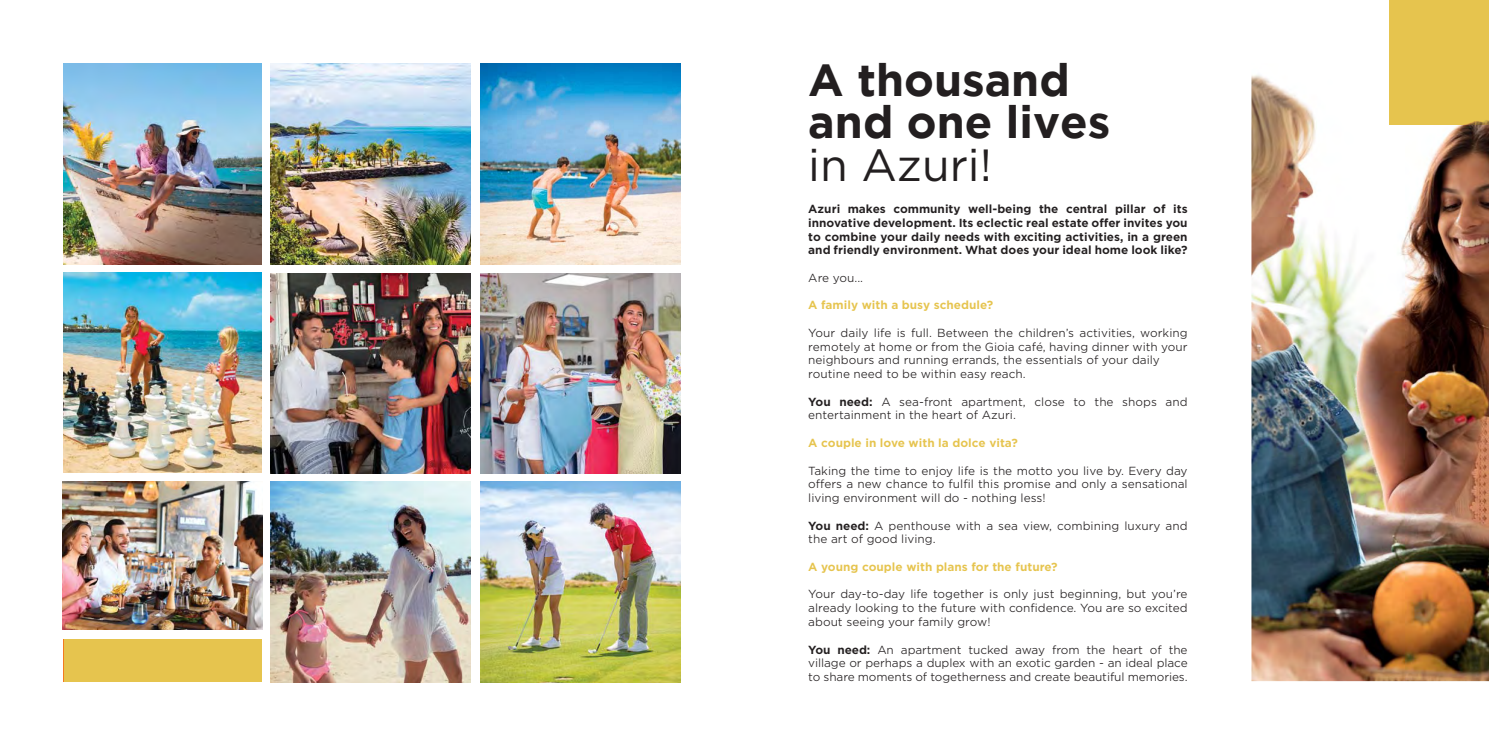
<style>
.page{position:relative;width:1489px;height:745px;background:#fff}
.page>*{position:absolute;margin:0;border:0;box-sizing:border-box;transform-origin:0 0}
.t1{font:700 45px/42.5px "Gotham";color:#231f20}
.t2{font:45px "Gotham";color:#231f20}
.t3{font:300 11.25px/13.8px "Gotham S Sm";color:#231f20}
.t4{font:700 11.25px/13.8px "Gotham S Sm";color:#231f20;text-align:justify}
.t5{font:700 11.25px "Gotham S Sm";color:#e6c44e}
.s1{font-weight:700}
</style>
<div class="page">
<img style="left:1251px;top:75px;width:237px;height:605px">
<img style="left:480px;top:481px;width:200px;height:200px">
<img style="left:64px;top:64px;width:197px;height:200px">
<img style="left:271px;top:64px;width:200px;height:200px">
<img style="left:480px;top:64px;width:200px;height:200px">
<img style="left:64px;top:272px;width:197px;height:200px">
<img style="left:271px;top:273px;width:200px;height:200px">
<img style="left:480px;top:273px;width:200px;height:200px">
<img style="left:271px;top:481px;width:200px;height:200px">
<div style="left:64px;top:639px;width:197px;height:42px;background:#e6c44e"></div>
<div style="left:1389px;top:0;width:99px;height:64px;background:#e6c44e"></div>
<div style="left:1389px;top:64px;width:99px;height:60px;background:#e6c44e"></div>
<img style="left:62px;top:481px;width:200px;height:148px">
<h1 class="t1" style="left:808px;top:62px;width:303px">A thousand and one lives</h1>
<h1 class="t2" style="left:808px;top:148px;width:185px">in Azuri!</h1>
<p class="t4" style="left:808px;top:203px;width:381px">Azuri makes community well-being the central pillar of its innovative development. Its eclectic real estate offer invites you to combine your daily needs with exciting activities, in a green and friendly environment. What does your ideal home look like?</p>
<p class="t3" style="left:808px;top:271px;width:56px">Are you...</p>
<p class="t5" style="left:808px;top:300px;width:186px">A family with a busy schedule?</p>
<p class="t3" style="left:808px;top:326px;width:381px">Your daily life is full. Between the children’s activities, working remotely at home or from the Gioia café, having dinner with your neighbours and running errands, the essentials of your daily routine need to be within easy reach.</p>
<p class="t3" style="left:808px;top:395px;width:381px"><span class="s1">You need:</span> A sea-front apartment, close to the shops and entertainment in the heart of Azuri.</p>
<p class="t5" style="left:808px;top:438px;width:211px">A couple in love with la dolce vita?</p>
<p class="t3" style="left:808px;top:464px;width:381px;text-align:justify">Taking the time to enjoy life is the motto you live by. Every day offers a new chance to fulfil this promise and only a sensational living environment will do - nothing less!</p>
<p class="t3" style="left:808px;top:519px;width:381px"><span class="s1">You need:</span> A penthouse with a sea view, combining luxury and the art of good living.</p>
<p class="t5" style="left:808px;top:561px;width:251px">A young couple with plans for the future?</p>
<p class="t3" style="left:808px;top:588px;width:381px;text-align:justify">Your day-to-day life together is only just beginning, but you’re already looking to the future with confidence. You are so excited about seeing your family grow!</p>
<p class="t3" style="left:808px;top:643px;width:381px;text-align:justify"><span class="s1">You need:</span> An apartment tucked away from the heart of the village or perhaps a duplex with an exotic garden - an ideal place to share moments of togetherness and create beautiful memories.</p>
</div>
